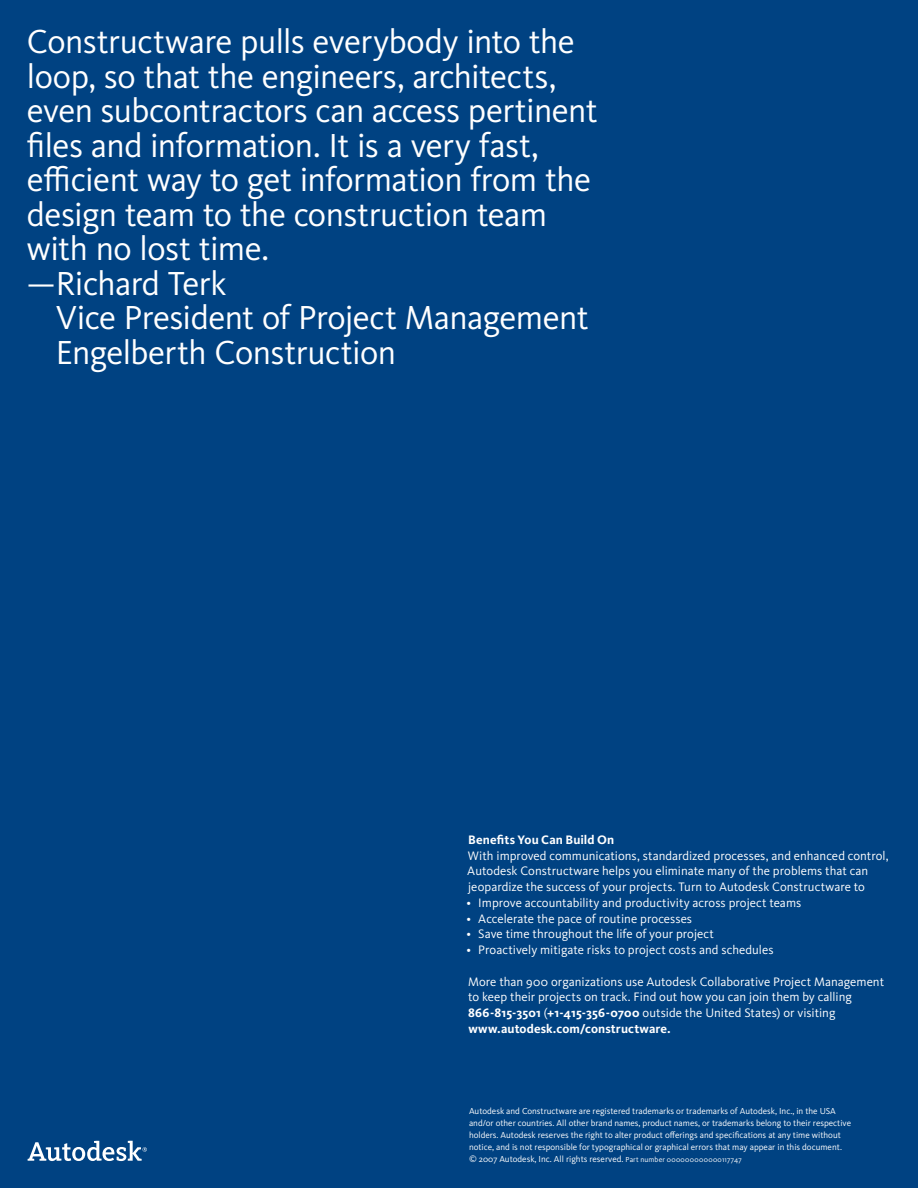
<style>
.page{position:relative;width:918px;height:1188px;background:#004282}
.page>*{position:absolute;margin:0;border:0;box-sizing:border-box;transform-origin:0 0}
.t1{font:34.5px/34.5px "Kievit Pro";letter-spacing:-.015em;color:#fff}
.t2{font:12.75px/15.8px "Kievit Pro";color:#fff}
.t3{font:700 12.75px "Kievit Pro";letter-spacing:.01em;color:#fff}
.t4{font:9px/12px "Kievit Pro";color:#fff}
.s1{font-weight:700}
.s2{font-size:7.5px}
</style>
<div class="page">
<svg style="left:28px;top:1141px;width:119px;height:20px"></svg>
<p class="t1" style="left:27px;top:24px;width:572px">Constructware pulls everybody into the loop, so that the engineers, architects, even subcontractors can access pertinent files and information. It is a very fast, efficient way to get information from the design team to the construction team with no lost time.<br>—Richard Terk</p>
<h1 class="t1" style="left:56px;top:300px;width:535px">Vice President of Project Management<br>Engelberth Construction</h1>
<p class="t3" style="left:468px;top:832px;width:148px">Benefits You Can Build On</p>
<p class="t2" style="left:467px;top:847px;width:423px">With improved communications, standardized processes, and enhanced control,<br>Autodesk Constructware helps you eliminate many of the problems that can jeopardize the success of your projects. Turn to Autodesk Constructware to</p>
<p class="t2" style="left:466px;top:895px;width:336px">• Improve accountability and productivity across project teams</p>
<p class="t2" style="left:466px;top:910px;width:227px">• Accelerate the pace of routine processes</p>
<p class="t2" style="left:466px;top:926px;width:249px">• Save time throughout the life of your project</p>
<p class="t2" style="left:466px;top:942px;width:309px">• Proactively mitigate risks to project costs and schedules</p>
<p class="t2" style="left:468px;top:973px;width:418px">More than 900 organizations use Autodesk Collaborative Project Management to keep their projects on track. Find out how you can join them by calling <span class="s1">866-815-3501</span> (<span class="s1">+1-415-356-0700</span> outside the United States) or visiting <span class="s1">www.autodesk.com/constructware.</span></p>
<p class="t4" style="left:469px;top:1105px;width:384px">Autodesk and Constructware are registered trademarks or trademarks of Autodesk, Inc., in the USA and/or other countries. All other brand names, product names, or trademarks belong to their respective holders. Autodesk reserves the right to alter product offerings and specifications at any time without notice, and is not responsible for typographical or graphical errors that may appear in this document. © 2007 Autodesk, Inc. All rights reserved. <span class="s2">Part number 000000000000117747</span></p>
</div>
